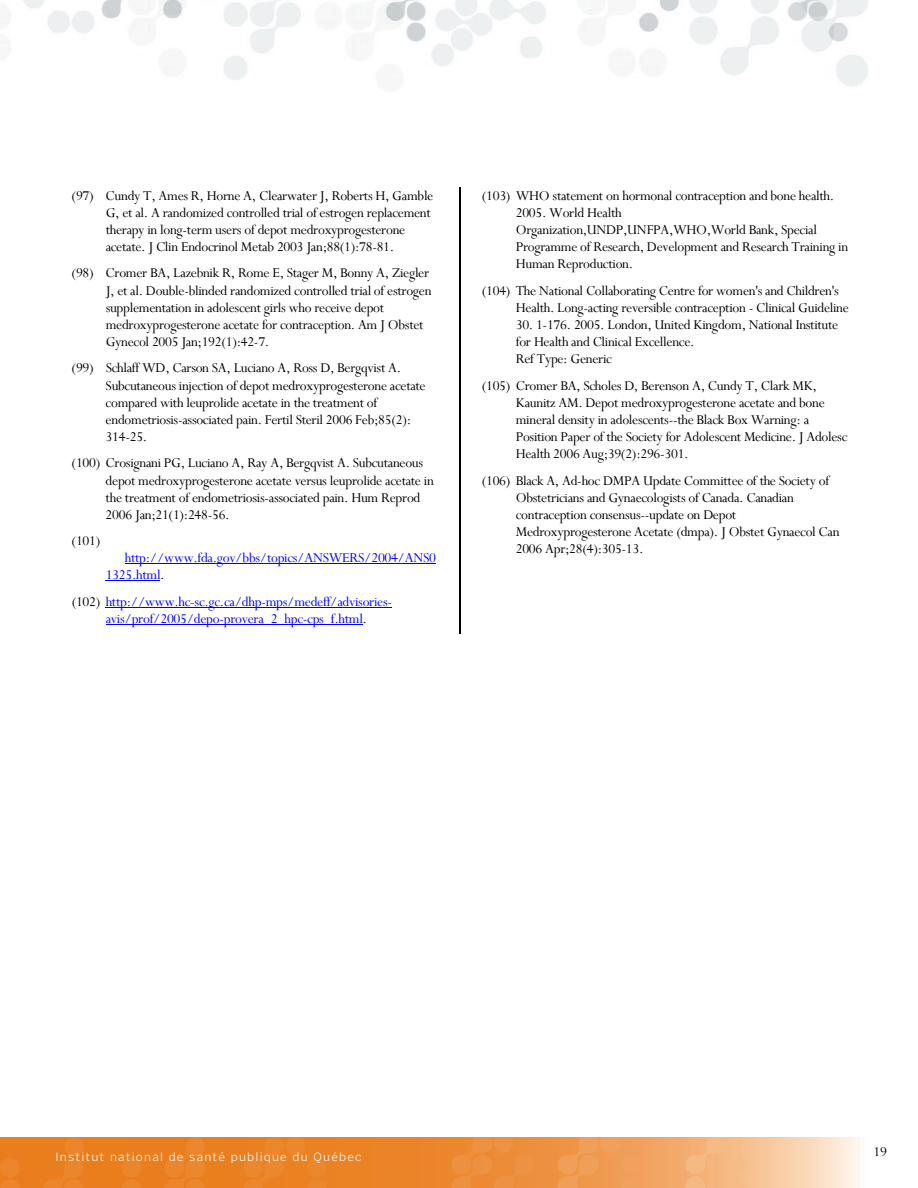
<style>
.page{position:relative;width:918px;height:1188px;background:#fff}
.page>*{position:absolute;margin:0;border:0;box-sizing:border-box;transform-origin:0 0}
.t1{font:15px/17.2px "Perpetua";letter-spacing:-.02em;color:#000}
.t2{font:15px/17.1px "Perpetua";letter-spacing:-.02em;color:#00f}
.t3{font:300 12px "Poynter Text Sans";letter-spacing:.1em;color:#fff}
.s1{color:#000}
</style>
<div class="page">
<svg style="left:327px;top:1137px;width:533px;height:51px;background:#f0a35f"></svg>
<svg style="left:0;top:1137px;width:327px;height:51px;background:#ea8022"></svg>
<img style="left:0;top:0;width:868px;height:91px">
<hr style="left:125px;top:563px;width:311px;height:1px;background:#00f">
<hr style="left:106px;top:581px;width:54px;height:1px;background:#00f">
<hr style="left:106px;top:607px;width:286px;height:1px;background:#00f">
<hr style="left:106px;top:624px;width:257px;height:1px;background:#00f">
<hr style="left:460px;top:187px;width:1px;height:447px;background:#000">
<p class="t1" style="left:106px;top:187px;width:329px;text-indent:-34px">(97) Cundy T, Ames R, Horne A, Clearwater J, Roberts H, Gamble G, et al. A randomized controlled trial of estrogen replacement therapy in long-term users of depot medroxyprogesterone acetate. J Clin Endocrinol Metab 2003 Jan;88(1):78-81.</p>
<p class="t1" style="left:106px;top:265px;width:327px;text-indent:-34px">(98) Cromer BA, Lazebnik R, Rome E, Stager M, Bonny A, Ziegler J, et al. Double-blinded randomized controlled trial of estrogen supplementation in adolescent girls who receive depot medroxyprogesterone acetate for contraception. Am J Obstet Gynecol 2005 Jan;192(1):42-7.</p>
<p class="t1" style="left:106px;top:360px;width:322px;text-indent:-34px">(99) Schlaff WD, Carson SA, Luciano A, Ross D, Bergqvist A.<br>Subcutaneous injection of depot medroxyprogesterone acetate compared with leuprolide acetate in the treatment of endometriosis-associated pain. Fertil Steril 2006 Feb;85(2):<br>314-25.</p>
<p class="t1" style="left:106px;top:455px;width:330px;text-indent:-34px">(100) Crosignani PG, Luciano A, Ray A, Bergqvist A. Subcutaneous depot medroxyprogesterone acetate versus leuprolide acetate in the treatment of endometriosis-associated pain. Hum Reprod 2006 Jan;21(1):248-56.</p>
<p class="t1" style="left:72px;top:533px;width:30px">(101)</p>
<p class="t2" style="left:106px;top:550px;width:332px;text-indent:19px">http://www.fda.gov/bbs/topics/ANSWERS/2004/ANS0<br>1325.html<span class="s1">.</span></p>
<p class="t2" style="left:72px;top:593px;width:322px;text-align:center"><span class="s1">(102)</span> http://www.hc-sc.gc.ca/dhp-mps/medeff/advisories&shy;avis/prof/2005/depo-provera_2_hpc-cps_f.html<span class="s1">.</span></p>
<p class="t1" style="left:516px;top:187px;width:334px;text-indent:-34px">(103) WHO statement on hormonal contraception and bone health.<br>2005. World Health Organization,UNDP,UNFPA,WHO,World Bank, Special Programme of Research, Development and Research Training in Human Reproduction.</p>
<p class="t1" style="left:516px;top:282px;width:335px;text-indent:-34px">(104) The National Collaborating Centre for women's and Children's<br>Health. Long-acting reversible contraception - Clinical Guideline</p>
<p class="t1" style="left:516px;top:317px;width:324px">30. 1-176. 2005. London, United Kingdom, National Institute for Health and Clinical Excellence.<br>Ref Type: Generic</p>
<p class="t1" style="left:516px;top:377px;width:333px;text-indent:-34px">(105) Cromer BA, Scholes D, Berenson A, Cundy T, Clark MK, Kaunitz AM. Depot medroxyprogesterone acetate and bone mineral density in adolescents--the Black Box Warning: a Position Paper of the Society for Adolescent Medicine. J Adolesc Health 2006 Aug;39(2):296-301.</p>
<p class="t1" style="left:516px;top:472px;width:325px;text-indent:-34px">(106) Black A, Ad-hoc DMPA Update Committee of the Society of Obstetricians and Gynaecologists of Canada. Canadian contraception consensus--update on Depot Medroxyprogesterone Acetate (dmpa). J Obstet Gynaecol Can 2006 Apr;28(4):305-13.</p>
<p class="t3" style="left:56px;top:1150px;width:308px">Institut national de santé publique du Québec</p>
<p class="t1" style="left:873px;top:1144px;width:15px">19</p>
</div>
